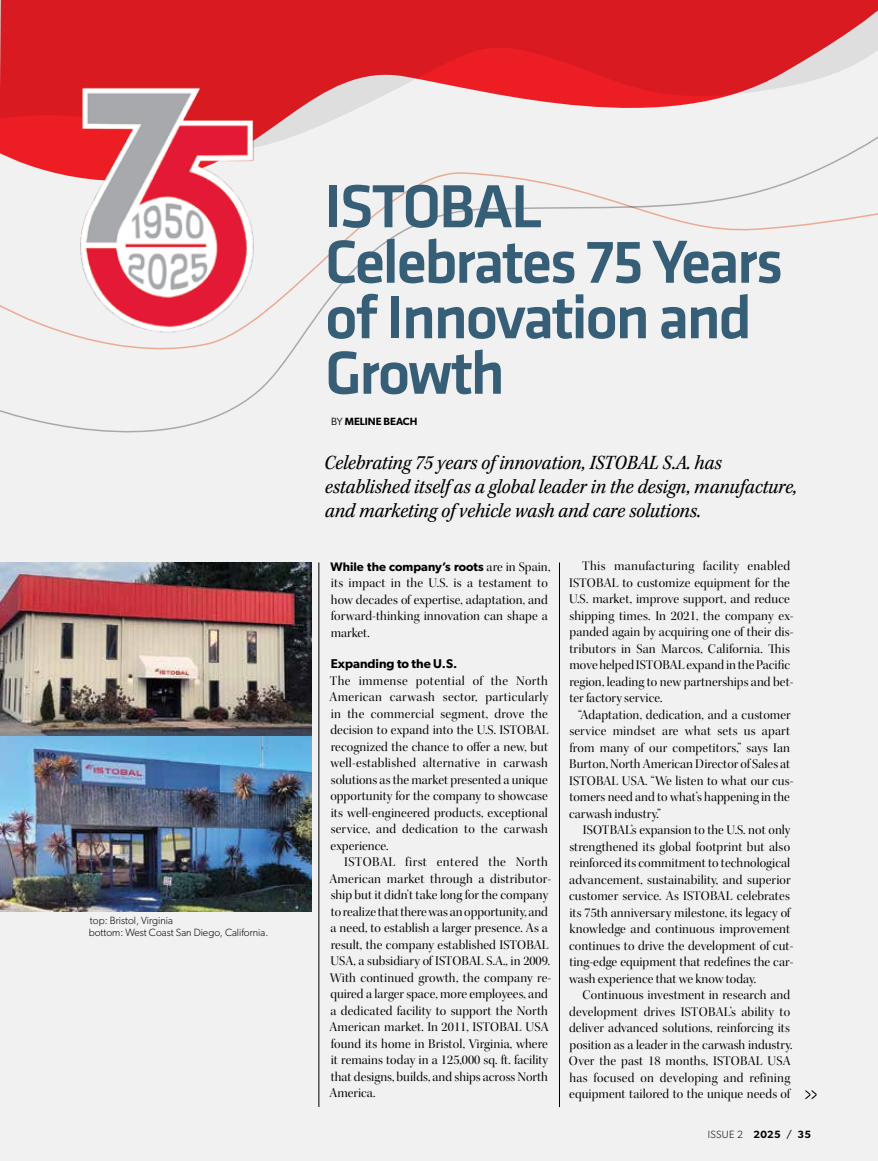
<style>
.page{position:relative;width:878px;height:1161px;background:#f1f1f2}
.page>*{position:absolute;margin:0;border:0;box-sizing:border-box;transform-origin:0 0}
.t1{font:500 63px/55.5px "Klavika";letter-spacing:-.04em;color:#365e77}
.t2{font:21px/24px "Kepler Std Scn It";letter-spacing:-.01em;color:#000}
.t3{font:13.5px/16.5px "Kepler Std Disp";letter-spacing:.005em;color:#000}
.t4{font:600 12.75px "Gibson";color:#000}
.t5{font:600 12.3px "Gibson";letter-spacing:.005em;color:#000}
.t6{font:300 10.5px/12px "Gibson";color:#000}
.t7{font:600 10.5px "Gibson";color:#000}
.s1{font-weight:400}
.s2{font-family:"Kepler Std Disp";font-weight:400;font-size:13.5px}
.s3{font-weight:600}
</style>
<div class="page">
<svg style="left:0;top:0;width:878px;height:90px;background:#dc2930"></svg>
<img style="left:0;top:563px;width:311px;height:348px">
<img style="left:78px;top:84px;width:180px;height:6px">
<svg style="left:0;top:90px;width:878px;height:343px"></svg>
<svg style="left:805px;top:1090px;width:11px;height:10px"></svg>
<hr style="left:559px;top:562px;width:1px;height:545px;background:#000">
<hr style="left:318px;top:562px;width:1px;height:545px;background:#000">
<p class="t6" style="left:89px;top:914px;width:181px">top: Bristol, Virginia<br>bottom: West Coast San Diego, California.</p>
<h1 class="t1" style="left:324px;top:180px;width:461px">ISTOBAL<br>Celebrates 75 Years of Innovation and<br>Growth</h1>
<p class="t7" style="left:331px;top:415px;width:88px"><span class="s1">BY</span> MELINE BEACH</p>
<h2 class="t2" style="left:324px;top:451px;width:474px">Celebrating 75 years of innovation, ISTOBAL S.A. has established itself as a global leader in the design, manufacture, and marketing of vehicle wash and care solutions.</h2>
<p class="t5" style="left:330px;top:559px;width:221px">While the company’s roots <span class="s2">are in Spain,</span></p>
<p class="t3" style="left:331px;top:575px;width:219px;text-align:justify">its impact in the U.S. is a testament to how decades of expertise, adaptation, and forward-thinking innovation can shape a market.</p>
<p class="t4" style="left:331px;top:656px;width:128px">Expanding to the U.S.</p>
<p class="t3" style="left:329px;top:673px;width:221px;text-align:justify">The immense potential of the North American carwash sector, particularly in the commercial segment, drove the decision to expand into the U.S. ISTOBAL recognized the chance to offer a new, but well-established alternative in carwash solutions as the market presented a unique opportunity for the company to showcase its well-engineered products, exceptional service, and dedication to the carwash experience.</p>
<p class="t3" style="left:329px;top:854px;width:223px;text-indent:15px">ISTOBAL first entered the North American market through a distributor&shy;ship but it didn’t take long for the company to realize that there was an opportunity, and a need, to establish a larger presence. As a result, the company established ISTOBAL USA, a subsidiary of ISTOBAL S.A., in 2009.<br>With continued growth, the company re&shy;quired a larger space, more employees, and a dedicated facility to support the North American market. In 2011, ISTOBAL USA found its home in Bristol, Virginia, where it remains today in a 125,000 sq. ft. facility that designs, builds, and ships across North America.</p>
<p class="t3" style="left:569px;top:558px;width:226px;text-indent:13px">This manufacturing facility enabled ISTOBAL to customize equipment for the U.S. market, improve support, and reduce shipping times. In 2021, the company ex&shy;panded again by acquiring one of their dis&shy;tributors in San Marcos, California. This move helped ISTOBAL expand in the Pacific region, leading to new partnerships and bet&shy;ter factory service.</p>
<p class="t3" style="left:569px;top:707px;width:226px;text-indent:9px">“Adaptation, dedication, and a customer service mindset are what sets us apart from many of our competitors,” says Ian Burton, North American Director of Sales at ISTOBAL USA. “We listen to what our cus&shy;tomers need and to what’s happening in the carwash industry.”</p>
<p class="t3" style="left:569px;top:822px;width:226px;text-indent:14px">ISOTBAL’s expansion to the U.S. not only strengthened its global footprint but also reinforced its commitment to technological advancement, sustainability, and superior customer service. As ISTOBAL celebrates its 75th anniversary milestone, its legacy of knowledge and continuous improvement continues to drive the development of cut&shy;ting-edge equipment that redefines the car&shy;wash experience that we know today.</p>
<p class="t3" style="left:569px;top:987px;width:225px;text-indent:14px">Continuous investment in research and development drives ISTOBAL’s ability to deliver advanced solutions, reinforcing its position as a leader in the carwash industry.<br>Over the past 18 months, ISTOBAL USA has focused on developing and refining equipment tailored to the unique needs of</p>
<p class="t6" style="left:708px;top:1128px;width:104px">ISSUE 2 <span class="s3">2025</span> <span class="s1">/</span> <span class="s3">35</span></p>
</div>
